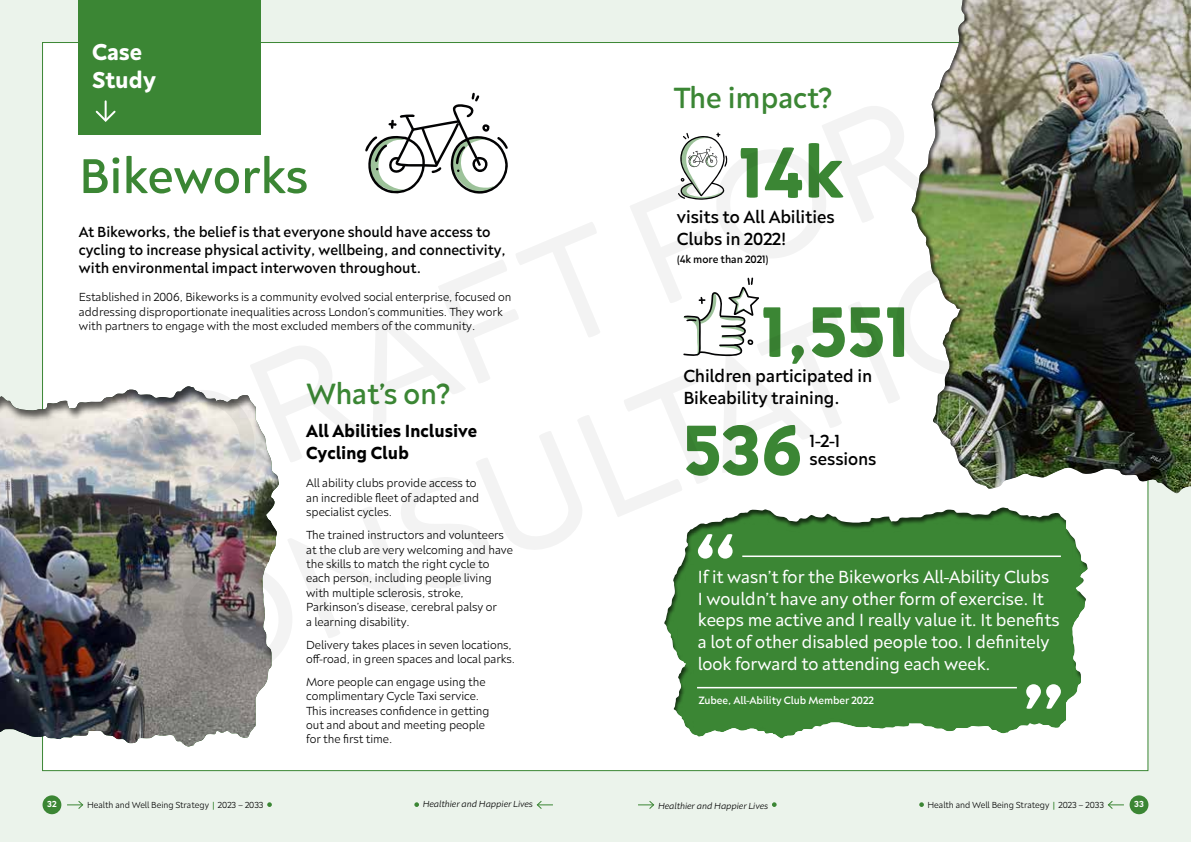
<style>
.page{position:relative;width:1191px;height:842px;background:#ebf3eb}
.page>*{position:absolute;margin:0;border:0;box-sizing:border-box;transform-origin:0 0}
.t1{font:156.8px/177.2px "Neufreit";color:#000;text-align:center}
.t2{font:700 73px "Neufreit";color:#3b8634}
.t3{font:500 50px "Neufreit";color:#3b8634}
.t4{font:500 30px "Neufreit";color:#3b8634}
.t5{font:700 23.6px/28.4px "Neufreit";color:#fff}
.t6{font:18px/21.6px "Neufreit";color:#fff}
.t7{font:500 18px/21.6px "Neufreit";color:#000}
.t8{font:700 18px/21.6px "Neufreit";color:#000}
.t9{font:500 15px/18px "Neufreit";color:#000}
.t10{font:300 12px/14.4px "Neufreit";color:#000}
.t11{font:500 11px "Neufreit";color:#000}
.t12{font:500 10.9px "Neufreit";color:#fff}
.t13{font:300 9px "Neufreit";color:#000}
.t14{font:italic 300 9px "Neufreit";color:#000}
.t15{font:600 9px "Neufreit";color:#fff}
.s1{font-weight:600;color:#3b8634}
</style>
<div class="page">
<div style="left:42px;top:42px;width:1106px;height:729px;background:#fff;border:1px solid #3b8634"></div>
<div style="left:654px;top:501px;width:442px;height:239px;background:#000;opacity:.64"></div>
<hr style="left:742px;top:555px;width:319px;height:2px;background:#fff">
<svg style="left:698px;top:534px;width:14px;height:25px"></svg>
<svg style="left:718px;top:534px;width:14px;height:25px"></svg>
<svg style="left:1026px;top:684px;width:35px;height:25px"></svg>
<hr style="left:697px;top:687px;width:320px;height:1px;background:#fff">
<div style="left:0;top:380px;width:287px;height:377px;background:#000;opacity:.64"></div>
<svg style="left:678px;top:133px;width:49px;height:67px"></svg>
<svg style="left:683px;top:277px;width:76px;height:80px"></svg>
<svg style="left:365px;top:93px;width:143px;height:101px"></svg>
<div style="left:43px;top:795px;width:18px;height:19px;background:#3b8634;border-radius:50%"></div>
<svg style="left:67px;top:801px;width:17px;height:8px"></svg>
<svg style="left:267px;top:802px;width:5px;height:5px"></svg>
<svg style="left:414px;top:802px;width:5px;height:5px"></svg>
<svg style="left:536px;top:801px;width:17px;height:8px"></svg>
<svg style="left:638px;top:801px;width:17px;height:8px"></svg>
<svg style="left:772px;top:802px;width:4px;height:5px"></svg>
<svg style="left:919px;top:802px;width:5px;height:5px"></svg>
<svg style="left:1107px;top:801px;width:17px;height:8px"></svg>
<div style="left:1129px;top:795px;width:19px;height:19px;background:#3b8634;border-radius:50%"></div>
<div style="left:78px;top:0;width:183px;height:135px;background:#3b8634"></div>
<svg style="left:95px;top:100px;width:21px;height:22px"></svg>
<div style="left:902px;top:0;width:289px;height:495px;background:#000;opacity:.63"></div>
<p class="t5" style="left:92px;top:37px;width:65px">Case<br>Study</p>
<h3 class="t4" style="left:673px;top:80px;width:159px">The impact?</h3>
<h2 class="t2" style="left:738px;top:129px;width:106px">14k</h2>
<h3 class="t7" style="left:677px;top:206px;width:159px">visits to All Abilities<br>Clubs in 2022!</h3>
<p class="t11" style="left:677px;top:253px;width:93px">(4k more than 2021)</p>
<h1 class="t1" style="left:-18px;top:436px;width:1120px;rotate:-23deg">DRAFT FOR<br>CONSULTATION</h1>
<h3 class="t3" style="left:79px;top:146px;width:231px">Bikeworks</h3>
<p class="t9" style="left:79px;top:222px;width:428px">At Bikeworks, the belief is that everyone should have access to cycling to increase physical activity, wellbeing, and connectivity, with environmental impact interwoven throughout.</p>
<p class="t10" style="left:79px;top:289px;width:434px">Established in 2006, Bikeworks is a community evolved social enterprise, focused on addressing disproportionate inequalities across London’s communities. They work with partners to engage with the most excluded members of the community.</p>
<h2 class="t2" style="left:761px;top:288px;width:150px">1,551</h2>
<h3 class="t7" style="left:683px;top:365px;width:190px">Children participated in<br>Bikeability training.</h3>
<h2 class="t2" style="left:683px;top:407px;width:120px">536</h2>
<h3 class="t7" style="left:809px;top:432px;width:68px;line-height:18px">1-2-1 sessions</h3>
<h3 class="t4" style="left:306px;top:376px;width:144px">What’s on?</h3>
<h3 class="t8" style="left:306px;top:420px;width:172px">All Abilities Inclusive<br>Cycling Club</h3>
<p class="t10" style="left:306px;top:476px;width:174px">All ability clubs provide access to an incredible feet of adapted and specialist cycles.</p>
<p class="t10" style="left:306px;top:528px;width:208px">The trained instructors and volunteers at the club are very welcoming and have the skills to match the right cycle to each person, including people living with multiple sclerosis, stroke, Parkinson’s disease, cerebral palsy or<br>a learning disability.</p>
<p class="t10" style="left:306px;top:637px;width:210px">Delivery takes places in seven locations, of-road, in green spaces and local parks.</p>
<p class="t10" style="left:306px;top:674px;width:185px">More people can engage using the complimentary Cycle Taxi service.<br>This increases confdence in getting out and about and meeting people for the frst time.</p>
<h3 class="t6" style="left:698px;top:566px;width:363px">If it wasn’t for the Bikeworks All-Ability Clubs<br>I wouldn’t have any other form of exercise. It keeps me active and I really value it. It benefts a lot of other disabled people too. I defnitely look forward to attending each week.</h3>
<p class="t12" style="left:698px;top:694px;width:177px">Zubee, All-Ability Club Member 2022</p>
<p class="t15" style="left:47px;top:799px;width:11px">32</p>
<p class="t13" style="left:87px;top:799px;width:178px">Health and Well Being Strategy <span class="s1">|</span> 2023 – 2033</p>
<p class="t14" style="left:423px;top:798px;width:112px">Healthier and Happier Lives</p>
<p class="t14" style="left:658px;top:800px;width:112px">Healthier and Happier Lives</p>
<p class="t13" style="left:927px;top:799px;width:178px">Health and Well Being Strategy <span class="s1">|</span> 2023 – 2033</p>
<p class="t15" style="left:1134px;top:799px;width:11px">33</p>
</div>
